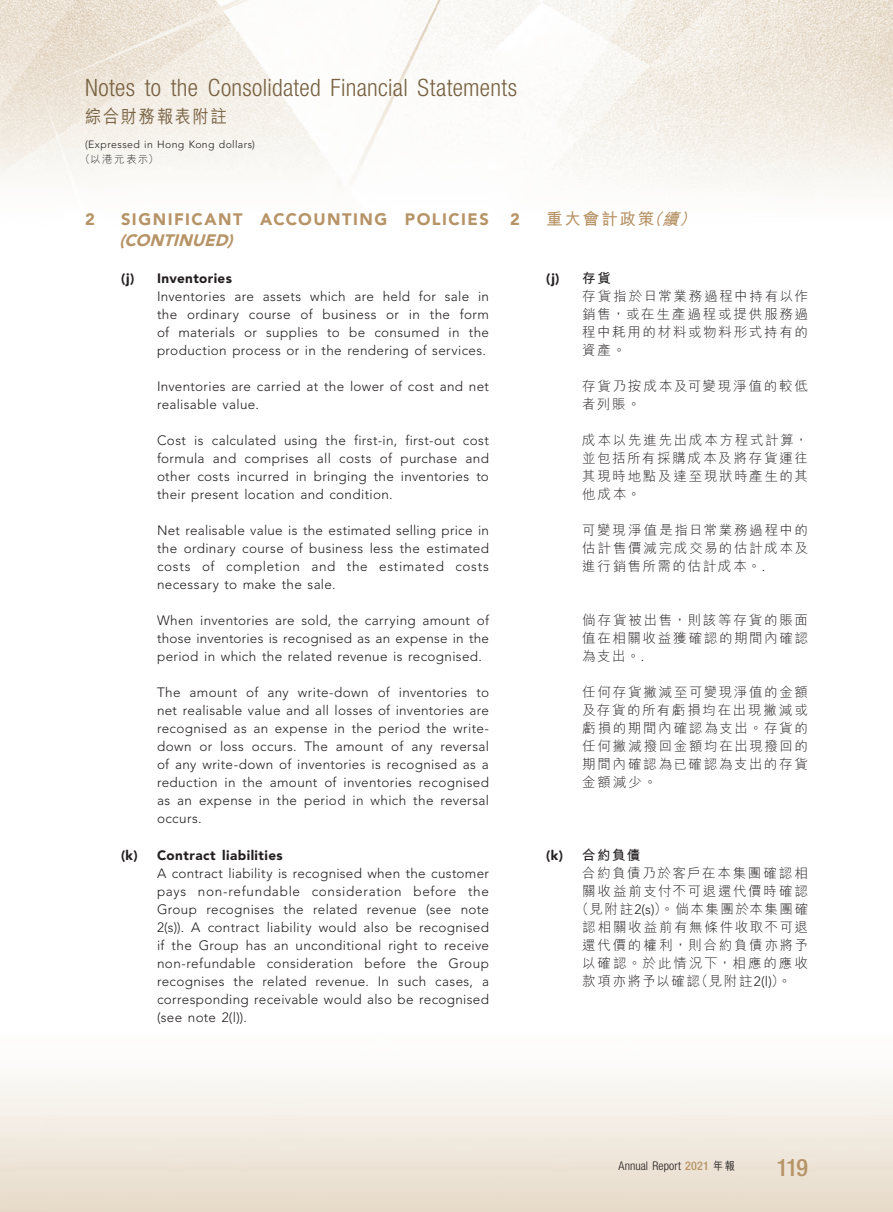
<style>
.page{position:relative;width:893px;height:1212px;background:#fff}
.page>*{position:absolute;margin:0;border:0;box-sizing:border-box;transform-origin:0 0}
.t1{font:300 condensed 24px "Helvetica Neue LT Std";letter-spacing:.01em;color:#786242}
.t2{font:500 condensed 24px "Helvetica Neue LT Std";color:#b79467}
.t3{font:500 18px "M Hei HK";letter-spacing:.105em;color:#786242;scale:.9 1}
._03_H1{font:900 16.5px/21px "Avenir LT Std";letter-spacing:.09em;color:#b79467}
._03_H1-2{font:700 16.5px "M Hei HK";letter-spacing:.11em;color:#b79467}
._13_____P4{font:300 13.5px/18px "Avenir LT Std";letter-spacing:.025em;color:#231f20;text-align:justify}
._13_____P4-2{font:300 13.5px/18px "M Hei HK";letter-spacing:.125em;color:#231f20;text-align:justify}
._04___H2{font:900 13.5px "Avenir LT Std";letter-spacing:.03em;color:#231f20}
._13_____P4-3{font:300 13.5px "M Hei HK";letter-spacing:.105em;color:#231f20}
._13_____P4-4{font:300 13.5px "M Hei HK";letter-spacing:.145em;color:#231f20}
._04___H2-2{font:700 13.5px "M Hei HK";color:#231f20}
.t4{font:300 condensed 12px "Helvetica Neue LT Std";letter-spacing:.005em;color:#231f20}
.t5{font:300 10.5px "Avenir LT Std";letter-spacing:.035em;color:#231f20}
.t6{font:300 10.5px "M Hei HK";letter-spacing:.14em;color:#231f20}
.s1{font-style:italic}
.s2{font-family:"M Hei HK";font-weight:700}
.s3{font-family:"Avenir LT Std"}
.s4{font-family:"Avenir LT Std";font-weight:900}
.s5{font-weight:500;color:#b79467}
.s6{font-family:"M Hei HK";font-weight:500;font-stretch:normal;font-size:11.25px}
</style>
<div class="page">
<img style="left:0;top:0;width:893px;height:1212px">
<h1 class="t1" style="left:85px;top:74px;width:434px">Notes to the Consolidated Financial Statements</h1>
<h2 class="t3" style="left:85px;top:103px;width:159px">綜合財務報表附註</h2>
<p class="t5" style="left:85px;top:139px;width:171px">(Expressed in Hong Kong dollars)</p>
<p class="t6" style="left:80px;top:154px;width:81px">（以港元表示）</p>
<p class="_03_H1" style="left:85px;top:209px;width:11px">2</p>
<p class="_03_H1" style="left:119px;top:209px;width:371px">SIGNIFICANT ACCOUNTING POLICIES <span class="s1">(CONTINUED)</span></p>
<p class="_04___H2" style="left:121px;top:270px;width:112px">(j) Inventories</p>
<p class="_13_____P4" style="left:157px;top:287px;width:333px">Inventories are assets which are held for sale in the ordinary course of business or in the form of materials or supplies to be consumed in the production process or in the rendering of services.</p>
<p class="_13_____P4" style="left:157px;top:377px;width:333px">Inventories are carried at the lower of cost and net realisable value.</p>
<p class="_13_____P4" style="left:157px;top:431px;width:333px">Cost is calculated using the first-in, first-out cost formula and comprises all costs of purchase and other costs incurred in bringing the inventories to their present location and condition.</p>
<p class="_13_____P4" style="left:157px;top:521px;width:333px">Net realisable value is the estimated selling price in the ordinary course of business less the estimated costs of completion and the estimated costs necessary to make the sale.</p>
<p class="_13_____P4" style="left:157px;top:611px;width:333px">When inventories are sold, the carrying amount of those inventories is recognised as an expense in the period in which the related revenue is recognised.</p>
<p class="_13_____P4" style="left:157px;top:683px;width:333px">The amount of any write-down of inventories to net realisable value and all losses of inventories are recognised as an expense in the period the write&shy;down or loss occurs. The amount of any reversal of any write-down of inventories is recognised as a reduction in the amount of inventories recognised as an expense in the period in which the reversal occurs.</p>
<p class="_04___H2" style="left:121px;top:847px;width:163px">(k) Contract liabilities</p>
<p class="_13_____P4" style="left:157px;top:864px;width:333px">A contract liability is recognised when the customer pays non-refundable consideration before the Group recognises the related revenue (see note 2(s)). A contract liability would also be recognised if the Group has an unconditional right to receive non-refundable consideration before the Group recognises the related revenue. In such cases, a corresponding receivable would also be recognised (see note 2(l)).</p>
<p class="_03_H1" style="left:510px;top:209px;width:11px">2</p>
<p class="_03_H1-2" style="left:546px;top:207px;width:156px">重大會計政策<span class="s1">（續）</span></p>
<p class="_04___H2" style="left:546px;top:270px;width:66px">(j) <span class="s2">存貨</span></p>
<p class="_13_____P4-2" style="left:582px;top:286px;width:227px">存貨指於日常業務過程中持有以作銷售，或在生產過程或提供服務過程中耗用的材料或物料形式持有的資產。</p>
<p class="_13_____P4-2" style="left:582px;top:376px;width:227px">存貨乃按成本及可變現淨值的較低者列賬。</p>
<p class="_13_____P4-2" style="left:582px;top:430px;width:227px">成本以先進先出成本方程式計算，並包括所有採購成本及將存貨運往其現時地點及達至現狀時產生的其他成本。</p>
<p class="_13_____P4-2" style="left:582px;top:520px;width:227px">可變現淨值是指日常業務過程中的估計售價減完成交易的估計成本及進行銷售所需的估計成本。<span class="s3">.</span></p>
<p class="_13_____P4-2" style="left:582px;top:610px;width:227px">倘存貨被出售，則該等存貨的賬面值在相關收益獲確認的期間內確認為支出。<span class="s3">.</span></p>
<p class="_13_____P4-2" style="left:582px;top:682px;width:227px">任何存貨撇減至可變現淨值的金額及存貨的所有虧損均在出現撇減或虧損的期間內確認為支出。存貨的任何撇減撥回金額均在出現撥回的期間內確認為已確認為支出的存貨金額減少。</p>
<p class="_04___H2-2" style="left:546px;top:845px;width:95px"><span class="s4">(k)</span> 合約負債</p>
<p class="_13_____P4-2" style="left:582px;top:864px;width:227px">合約負債乃於客戶在本集團確認相</p>
<p class="_13_____P4-2" style="left:582px;top:882px;width:227px">關收益前支付不可退還代價時確認</p>
<p class="_13_____P4-3" style="left:575px;top:902px;width:234px">（見附註<span class="s3">2(s)</span>）。倘本集團於本集團確</p>
<p class="_13_____P4-2" style="left:582px;top:918px;width:227px">認相關收益前有無條件收取不可退</p>
<p class="_13_____P4-2" style="left:582px;top:936px;width:227px">還代價的權利，則合約負債亦將予</p>
<p class="_13_____P4-4" style="left:582px;top:956px;width:227px">以確認。於此情況下，相應的應收</p>
<p class="_13_____P4-2" style="left:582px;top:972px;width:211px">款項亦將予以確認（見附註<span class="s3">2(l)</span>）。</p>
<p class="t4" style="left:618px;top:1158px;width:118px">Annual Report <span class="s5">2021</span> <span class="s6">年報</span></p>
<h1 class="t2" style="left:776px;top:1153px;width:33px">119</h1>
</div>
